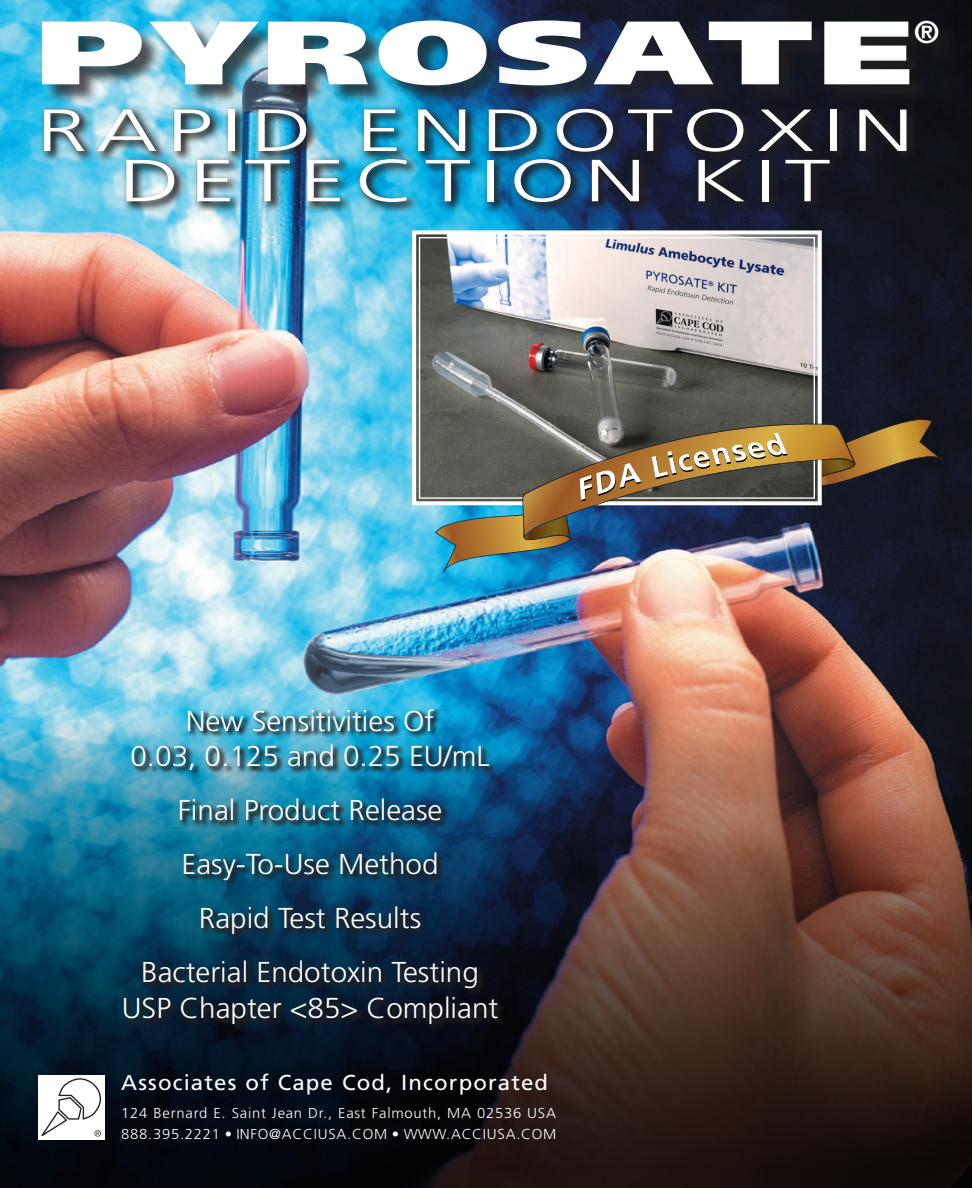
<style>
.page{position:relative;width:972px;height:1188px;background:#fff}
.page>*{position:absolute;margin:0;border:0;box-sizing:border-box;transform-origin:0 0}
.t1{font:900 89.85px "Frutiger";letter-spacing:.04em;color:#fff;scale:1.55 1}
.t2{font:300 59.25px/50.2px "Frutiger";letter-spacing:.1em;color:#fff;text-align:center;scale:1.55 1}
.t3{font:700 31.5px "Frutiger";color:#fff}
.t4{font:300 28.8px/53.8px "Frutiger";color:#fff;text-align:center}
.t5{font:21.6px "Frutiger";letter-spacing:.05em;color:#fff}
.t6{font:300 14.4px/21.6px "Frutiger";letter-spacing:.05em;color:#fff}
</style>
<div class="page">
<img style="left:0;top:0;width:972px;height:643px">
<img style="left:0;top:643px;width:972px;height:545px">
<svg style="left:410px;top:228px;width:414px;height:279px;background:#b0b0b1"></svg>
<div style="left:45px;top:23px;width:914px;height:82px;background:#231f20;opacity:.75"></div>
<img style="left:123px;top:707px;width:383px;height:325px">
<img style="left:40px;top:104px;width:880px;height:111px">
<div style="left:38px;top:1075px;width:67px;height:65px;background:#fff"></div>
<svg style="left:37px;top:1078px;width:65px;height:62px"></svg>
<img style="left:423px;top:376px;width:520px;height:196px">
<hr style="left:971px;top:178px;width:1px;height:774px;background:#231f20">
<h1 class="t1" style="left:35px;top:-2px;width:568px">PYROSATE</h1>
<p class="t3" style="left:914px;top:14px;width:27px">®</p>
<h2 class="t2" style="left:36px;top:106px;width:568px">RAPID ENDOTOXIN<br>DETECTION KIT</h2>
<p class="t4" style="left:130px;top:703px;width:361px;line-height:36px">New Sensitivities Of<br>0.03, 0.125 and 0.25 EU/mL</p>
<p class="t4" style="left:141px;top:784px;width:339px">Final Product Release<br>Easy-To-Use Method<br>Rapid Test Results<br>Bacterial Endotoxin Testing</p>
<p class="t4" style="left:122px;top:982px;width:378px">USP Chapter &lt;85&gt; Compliant</p>
<p class="t5" style="left:121px;top:1070px;width:428px">Associates of Cape Cod, Incorporated</p>
<p class="t6" style="left:121px;top:1102px;width:437px">124 Bernard E. Saint Jean Dr., East Falmouth, MA 02536 USA<br>888.395.2221 • INFO@ACCIUSA.COM • WWW.ACCIUSA.COM</p>
</div>
